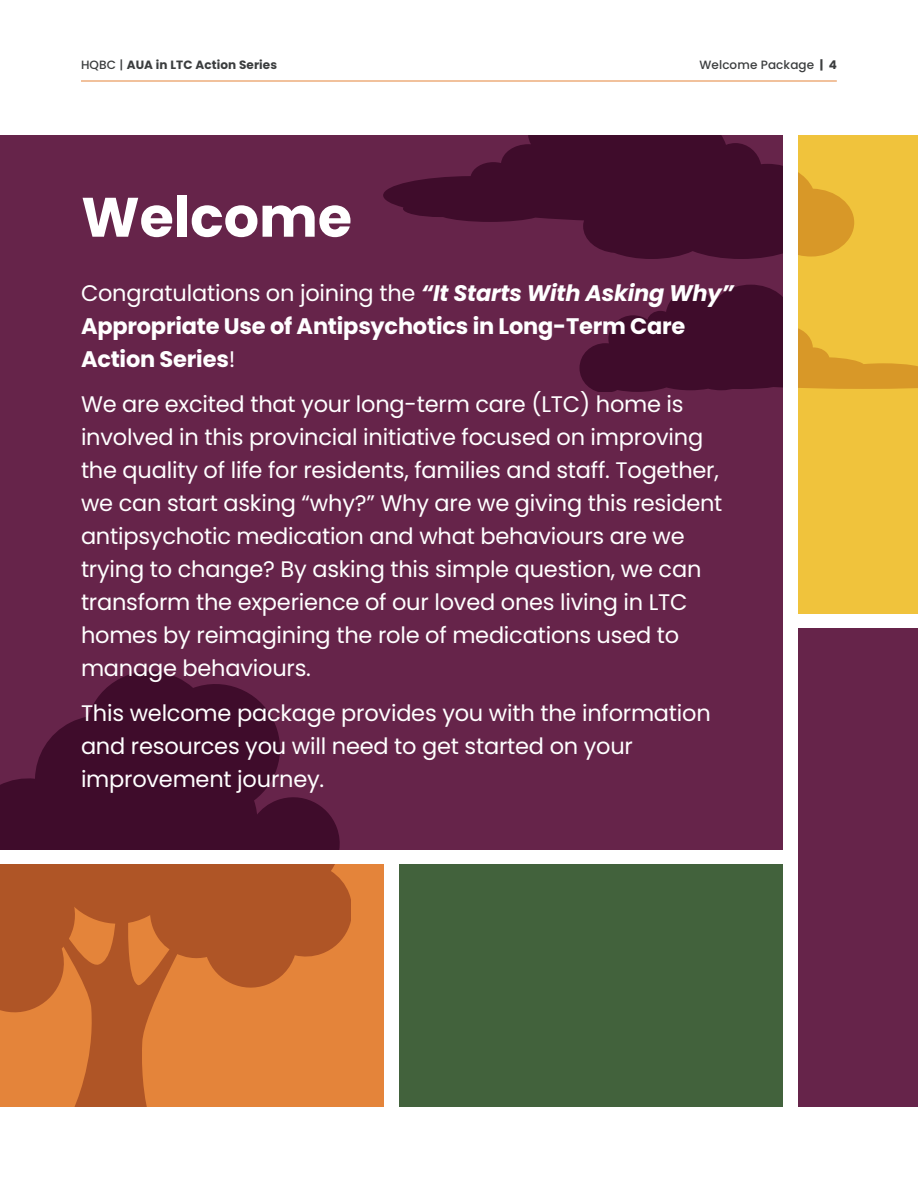
<style>
.page{position:relative;width:918px;height:1188px;background:#fff}
.page>*{position:absolute;margin:0;border:0;box-sizing:border-box;transform-origin:0 0}
.t1{font:700 55.5px "Poppins";color:#fff}
.t2{font:22.5px/33px "Poppins";letter-spacing:-.01em;color:#fff}
.t3{font:700 22.5px/33px "Poppins";letter-spacing:-.01em;color:#fff}
.t4{font:700 12px "Poppins";letter-spacing:.01em;color:#3b3d3e}
.t5{font:500 12px "Poppins";letter-spacing:.01em;color:#3b3d3e}
.s1{font-weight:500}
.s2{font-weight:700}
.s3{font-weight:400}
.s4{font-style:italic}
</style>
<div class="page">
<hr style="left:81px;top:81px;width:756px;height:1px;background:#e4843a">
<div style="left:400px;top:865px;width:383px;height:242px;background:#42623c"></div>
<div style="left:0;top:135px;width:783px;height:715px;background:#66244a"></div>
<svg style="left:287px;top:797px;width:53px;height:53px"></svg>
<svg style="left:0;top:671px;width:287px;height:179px;fill:#3f0c2b"></svg>
<svg style="left:0;top:832px;width:80px;height:18px"></svg>
<svg style="left:383px;top:135px;width:400px;height:124px"></svg>
<svg style="left:580px;top:285px;width:203px;height:106px"></svg>
<div style="left:0;top:865px;width:383px;height:242px;background:#e4843a"></div>
<svg style="left:0;top:865px;width:350px;height:242px"></svg>
<div style="left:798px;top:629px;width:120px;height:478px;background:#66244a"></div>
<div style="left:798px;top:135px;width:120px;height:478px;background:#f0c33c"></div>
<svg style="left:798px;top:172px;width:56px;height:85px"></svg>
<svg style="left:798px;top:328px;width:120px;height:61px"></svg>
<p class="t4" style="left:81px;top:58px;width:198px"><span class="s1">HQBC |</span> AUA in LTC Action Series</p>
<p class="t5" style="left:699px;top:58px;width:139px">Welcome Package <span class="s2">| 4</span></p>
<h1 class="t1" style="left:81px;top:185px;width:272px">Welcome</h1>
<p class="t3" style="left:81px;top:277px;width:654px"><span class="s3">Congratulations on joining the</span> <span class="s4">“It Starts With Asking Why”<br></span>Appropriate Use of Antipsychotics in Long-Term Care<br>Action Series<span class="s3">!</span></p>
<p class="t2" style="left:81px;top:388px;width:643px">We are excited that your long-term care (LTC) home is involved in this provincial initiative focused on improving the quality of life for residents, families and staff. Together, we can start asking “why?” Why are we giving this resident antipsychotic medication and what behaviours are we trying to change? By asking this simple question, we can transform the experience of our loved ones living in LTC homes by reimagining the role of medications used to manage behaviours.</p>
<p class="t2" style="left:81px;top:697px;width:631px">This welcome package provides you with the information and resources you will need to get started on your improvement journey.</p>
</div>
